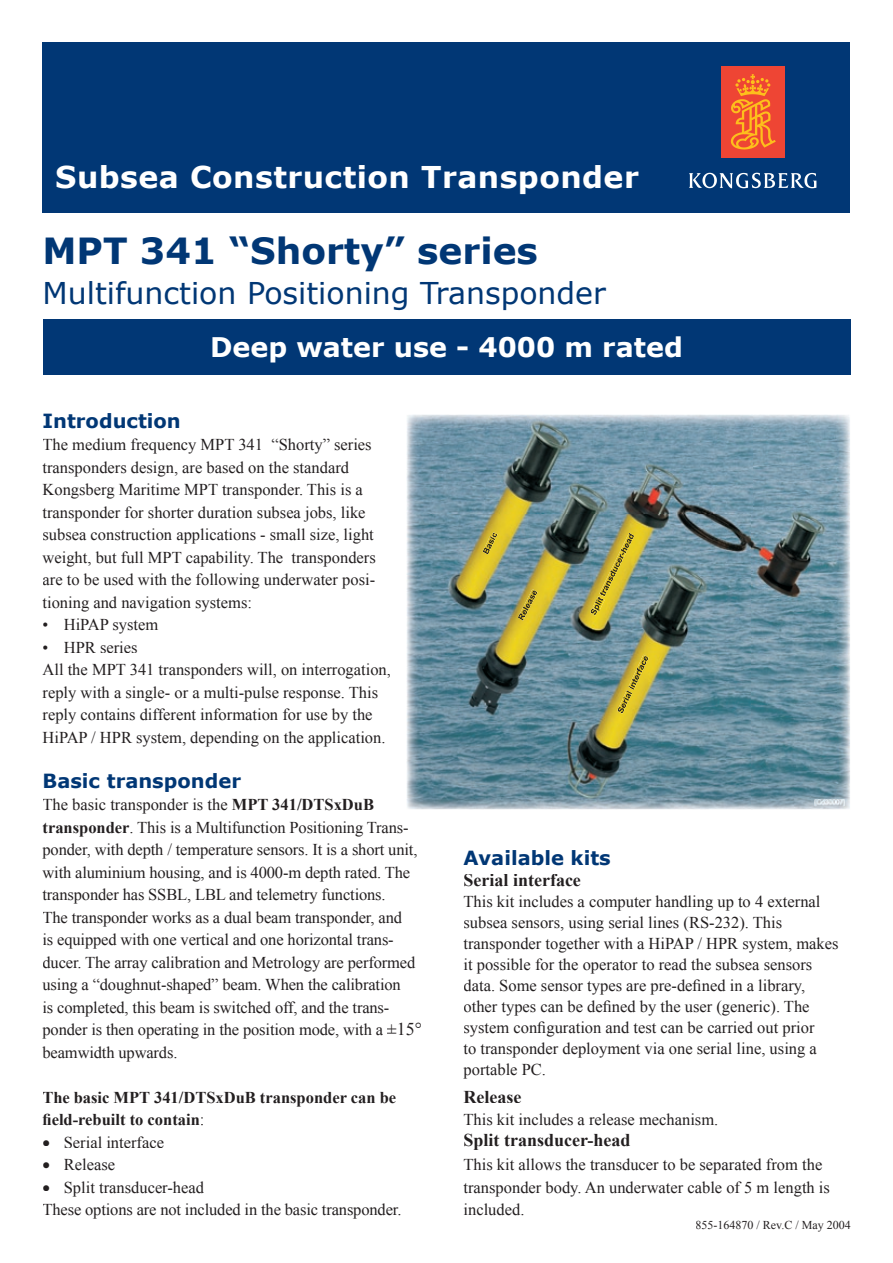
<style>
.page{position:relative;width:893px;height:1263px;background:#fff}
.page>*{position:absolute;margin:0;border:0;box-sizing:border-box;transform-origin:0 0}
.t1{font:700 36px "Verdana";color:#013775}
.t2{font:30px "Verdana";color:#013775}
.t3{font:700 30px "Verdana";letter-spacing:.015em;color:#fff}
.t4{font:700 27px "Verdana";color:#fff}
.t5{font:700 19.5px "Verdana";color:#013775}
.t6{font:700 18px "Times New Roman";color:#231f20}
.t7{font:16.5px/22.5px "Times New Roman";color:#231f20}
.t8{font:700 16.5px/22.5px "Times New Roman";color:#231f20}
.t9{font:12px "Times New Roman";color:#231f20}
.s1{font-weight:700}
.s2{font-size:18px}
.s3{font-weight:400}
</style>
<div class="page">
<div style="left:43px;top:43px;width:807px;height:170px;background:#013775"></div>
<div style="left:721px;top:67px;width:64px;height:91px;background:#ee4534"></div>
<svg style="left:731px;top:74px;width:45px;height:75px"></svg>
<svg style="left:689px;top:173px;width:127px;height:15px"></svg>
<div style="left:43px;top:319px;width:807px;height:56px;background:#013775"></div>
<img style="left:406px;top:414px;width:444px;height:395px">
<img style="left:518px;top:589px;width:20px;height:32px">
<svg style="left:590px;top:608px;width:8px;height:8px"></svg>
<img style="left:593px;top:596px;width:12px;height:15px">
<img style="left:599px;top:533px;width:35px;height:64px">
<img style="left:483px;top:536px;width:12px;height:19px">
<svg style="left:492px;top:532px;width:5px;height:6px"></svg>
<img style="left:617px;top:690px;width:15px;height:24px">
<img style="left:628px;top:655px;width:21px;height:35px">
<img style="left:814px;top:799px;width:31px;height:7px">
<h2 class="t3" style="left:55px;top:158px;width:585px">Subsea Construction Transponder</h2>
<h1 class="t1" style="left:43px;top:228px;width:497px">MPT 341 “Shorty” series</h1>
<h2 class="t2" style="left:43px;top:274px;width:565px">Multifunction Positioning Transponder</h2>
<h3 class="t4" style="left:210px;top:330px;width:474px">Deep water use - 4000 m rated</h3>
<p class="t5" style="left:43px;top:408px;width:140px">Introduction</p>
<p class="t7" style="left:43px;top:433px;width:335px">The medium frequency MPT 341 “Shorty” series transponders design, are based on the standard Kongsberg Maritime MPT transponder. This is a transponder for shorter duration subsea jobs, like subsea construction applications - small size, light weight, but full MPT capability. The transponders are to be used with the following underwater posi&shy;tioning and navigation systems:</p>
<p class="t7" style="left:43px;top:613px;width:117px">• HiPAP system</p>
<p class="t7" style="left:43px;top:635px;width:350px">• HPR series<br>All the MPT 341 transponders will, on interrogation, reply with a single- or a multi-pulse response. This reply contains different information for use by the HiPAP / HPR system, depending on the application.</p>
<p class="t5" style="left:43px;top:768px;width:200px">Basic transponder</p>
<p class="t7" style="left:43px;top:793px;width:381px">The basic transponder is the <span class="s1">MPT 341/DTSxDuB transponder</span>. This is a Multifunction Positioning Trans&shy;ponder, with depth / temperature sensors. It is a short unit, with aluminium housing, and is 4000-m depth rated. The transponder has SSBL, LBL and telemetry functions.<br>The transponder works as a dual beam transponder, and<br>is equipped with one vertical and one horizontal trans&shy;ducer. The array calibration and Metrology are performed using a “doughnut-shaped” beam. When the calibration<br>is completed, this beam is switched off, and the trans&shy;ponder is then operating in the position mode, with a <span class="s2">±15° </span>beamwidth upwards.</p>
<p class="t8" style="left:43px;top:1085px;width:355px">The basic MPT 341/DTSxDuB transponder can be field-rebuilt to contain<span class="s3">:</span></p>
<p class="t7" style="left:43px;top:1130px;width:123px">• Serial interface</p>
<p class="t7" style="left:43px;top:1153px;width:74px">• Release</p>
<p class="t7" style="left:43px;top:1175px;width:360px">• Split transducer-head<br>These options are not included in the basic transponder.</p>
<p class="t5" style="left:463px;top:846px;width:149px">Available kits</p>
<p class="t6" style="left:463px;top:868px;width:119px">Serial interface</p>
<p class="t7" style="left:463px;top:891px;width:377px;line-height:21px">This kit includes a computer handling up to 4 external subsea sensors, using serial lines (RS-232). This transponder together with a HiPAP / HPR system, makes it possible for the operator to read the subsea sensors data. Some sensor types are pre-defined in a library, other types can be defined by the user (generic). The system configuration and test can be carried out prior<br>to transponder deployment via one serial line, using a portable PC.</p>
<p class="t6" style="left:463px;top:1084px;width:59px">Release</p>
<p class="t7" style="left:463px;top:1108px;width:256px">This kit includes a release mechanism.</p>
<p class="t6" style="left:463px;top:1128px;width:168px">Split transducer-head</p>
<p class="t7" style="left:463px;top:1153px;width:368px">This kit allows the transducer to be separated from the transponder body. An underwater cable of 5 m length is included.</p>
<p class="t9" style="left:695px;top:1217px;width:157px">855-164870 / Rev.C / May 2004</p>
</div>
